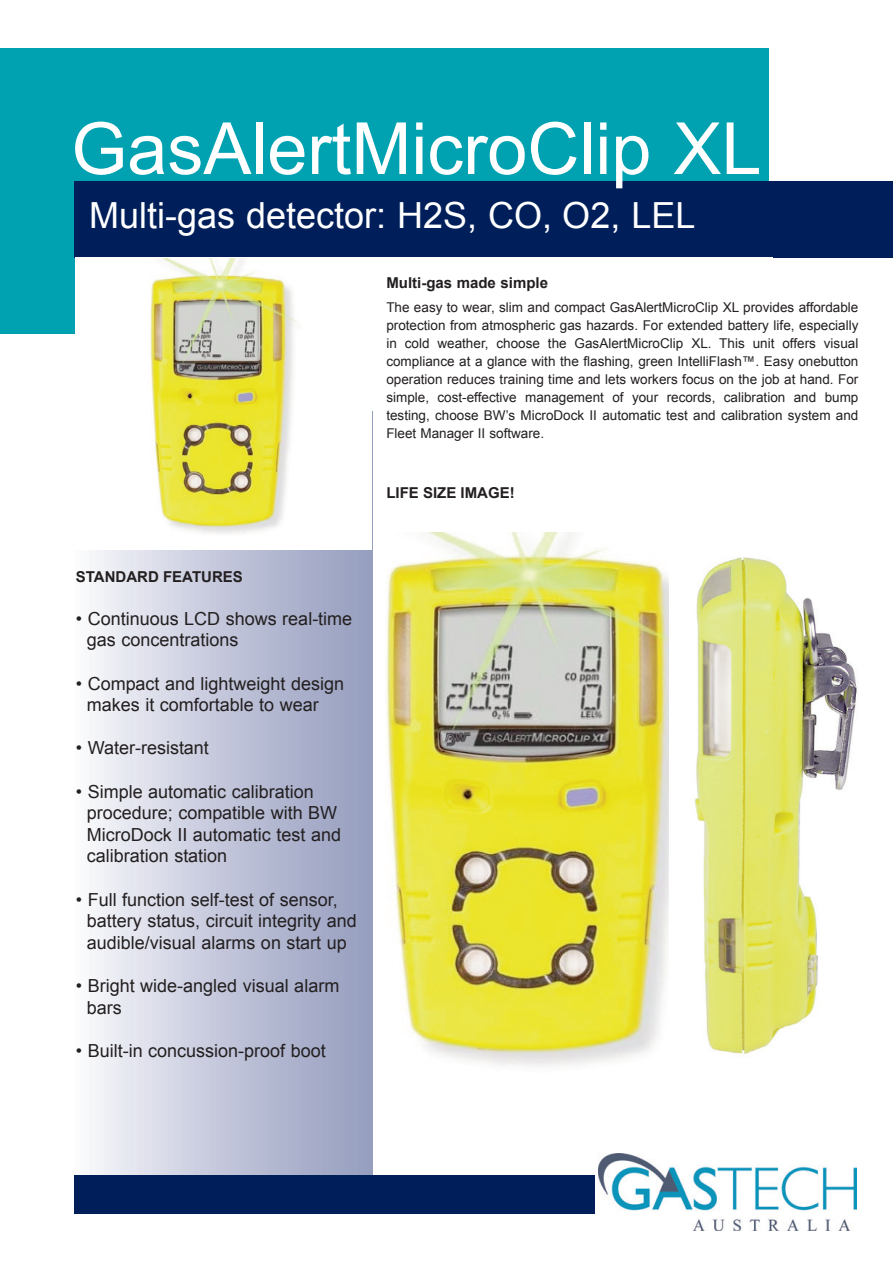
<style>
.page{position:relative;width:893px;height:1263px;background:#fff}
.page>*{position:absolute;margin:0;border:0;box-sizing:border-box;transform-origin:0 0}
.t1{font:72px "Arial";color:#fff}
.t2{font:36px "Arial";color:#fff}
.t3{font:18px/21.6px "Arial";color:#231f20}
.t4{font:700 15px "Arial";color:#231f20}
.t5{font:13.5px/18px "Arial";color:#231f20;text-align:justify}
</style>
<div class="page">
<div style="left:74px;top:334px;width:298px;height:842px;background:linear-gradient(to right,#f9f9fc,#939abd)"></div>
<div style="left:0;top:48px;width:769px;height:286px;background:#00a2b1"></div>
<div style="left:74px;top:181px;width:819px;height:76px;background:#001f5a"></div>
<div style="left:372px;top:257px;width:401px;height:153px;background:#fff"></div>
<div style="left:74px;top:1176px;width:521px;height:38px;background:#001f5a"></div>
<div style="left:75px;top:258px;width:297px;height:292px;background:#fff"></div>
<img style="left:150px;top:259px;width:147px;height:275px">
<img style="left:599px;top:1153px;width:257px;height:77px">
<img style="left:386px;top:532px;width:283px;height:535px">
<img style="left:694px;top:557px;width:163px;height:497px">
<h1 class="t1" style="left:71px;top:109px;width:692px">GasAlertMicroClip XL</h1>
<h2 class="t2" style="left:89px;top:195px;width:608px">Multi-gas detector: H2S, CO, O2, LEL</h2>
<p class="t4" style="left:386px;top:274px;width:163px">Multi-gas made simple</p>
<p class="t5" style="left:386px;top:298px;width:474px">The easy to wear, slim and compact GasAlertMicroClip XL provides affordable protection from atmospheric gas hazards. For extended battery life, especially in cold weather, choose the GasAlertMicroClip XL. This unit offers visual compliance at a glance with the flashing, green IntelliFlash™. Easy onebutton operation reduces training time and lets workers focus on the job at hand. For simple, cost-effective management of your records, calibration and bump testing, choose BW’s MicroDock II automatic test and calibration system and Fleet Manager II software.</p>
<p class="t4" style="left:76px;top:568px;width:168px">STANDARD FEATURES</p>
<h3 class="t3" style="left:87px;top:608px;width:267px;text-indent:-11px">• Continuous LCD shows real-time gas concentrations</h3>
<h3 class="t3" style="left:87px;top:673px;width:259px;text-indent:-11px">• Compact and lightweight design makes it comfortable to wear</h3>
<h3 class="t3" style="left:76px;top:737px;width:134px">• Water-resistant</h3>
<h3 class="t3" style="left:87px;top:781px;width:256px;text-indent:-11px">• Simple automatic calibration procedure; compatible with BW<br>MicroDock II automatic test and calibration station</h3>
<h3 class="t3" style="left:87px;top:889px;width:271px;text-indent:-11px">• Full function self-test of sensor, battery status, circuit integrity and audible/visual alarms on start up</h3>
<h3 class="t3" style="left:87px;top:975px;width:254px;text-indent:-11px">• Bright wide-angled visual alarm bars</h3>
<h3 class="t3" style="left:76px;top:1040px;width:251px">• Built-in concussion-proof boot</h3>
<p class="t4" style="left:386px;top:484px;width:130px">LIFE SIZE IMAGE!</p>
</div>
